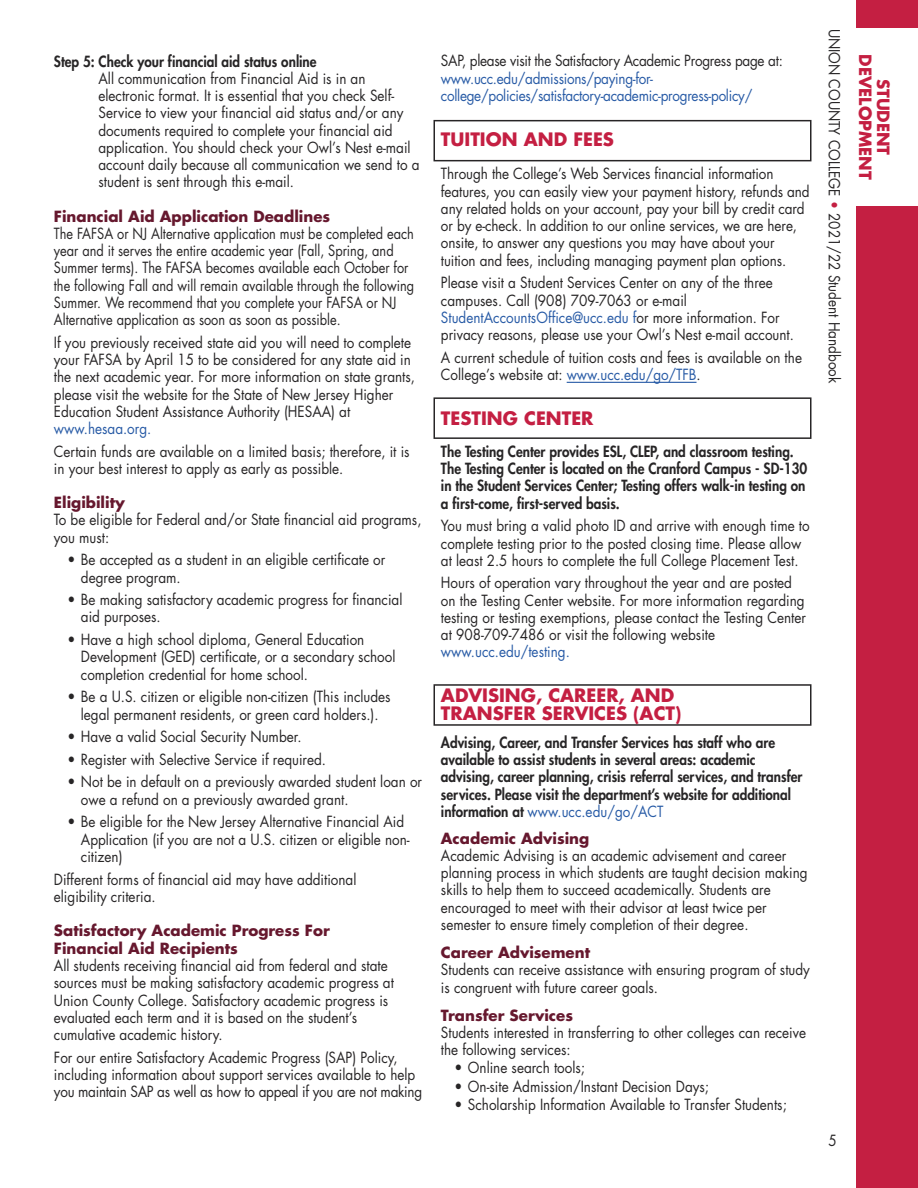
<style>
.page{position:relative;width:918px;height:1188px;background:#fff}
.page>*{position:absolute;margin:0;border:0;box-sizing:border-box;transform-origin:0 0}
.t1{font:700 18px/18px "Futura";color:#c41f42}
.t2{font:700 16.5px/18px "Futura";color:#c41f42;text-align:center}
.t3{font:15px/17.2px "Futura";color:#272526;scale:.9 1}
.t4{font:800 15px/17.2px "Futura";color:#272526;scale:.9 1}
.t5{font:15px/17.2px "Futura";color:#272526;scale:.85 1}
.t6{font:700 15px/18px "Futura";color:#66182e}
.t7{font:15px/17.2px "Futura";letter-spacing:-.02em;color:#285ba6;scale:.9 1}
.t8{font:15px "Futura";letter-spacing:-.02em;color:#272526;scale:.9 1}
.t9{font:15px "Futura";color:#285ba6;scale:.9 1}
.s1{color:#285ba6}
.s2{font-weight:400;color:#285ba6}
.s3{color:#c41f42}
</style>
<div class="page">
<div style="left:856px;top:0;width:62px;height:1188px;background:#c41f42"></div>
<div style="left:855px;top:28px;width:63px;height:178px;background:#fff"></div>
<hr style="left:567px;top:382px;width:130px;height:1px;background:#285ba6">
<div style="left:434px;top:397px;width:378px;height:42px;border:2px solid #272526"></div>
<div style="left:434px;top:684px;width:378px;height:42px;border:2px solid #272526"></div>
<div style="left:434px;top:120px;width:378px;height:41px;border:2px solid #272526"></div>
<p class="t4" style="left:54px;top:54px;width:293px">Step 5: Check your financial aid status online</p>
<p class="t3" style="left:99px;top:71px;width:358px">All communication from Financial Aid is in an electronic format. It is essential that you check Self-Service to view your financial aid status and/or any documents required to complete your financial aid application. You should check your Owl’s Nest e-mail account daily because all communication we send to a student is sent through this e-mail.</p>
<p class="t6" style="left:54px;top:208px;width:278px">Financial Aid Application Deadlines</p>
<p class="t5" style="left:54px;top:226px;width:425px">The FAFSA or NJ Alternative application must be completed each year and it serves the entire academic year (Fall, Spring, and Summer terms). The FAFSA becomes available each October for the following Fall and will remain available through the following Summer. We recommend that you complete your FAFSA or NJ Alternative application as soon as soon as possible.</p>
<p class="t3" style="left:54px;top:335px;width:403px">If you previously received state aid you will need to complete your FAFSA by April 15 to be considered for any state aid in the next academic year. For more information on state grants, please visit the website for the State of New Jersey Higher Education Student Assistance Authority (HESAA) at</p>
<p class="t9" style="left:54px;top:422px;width:110px">www.hesaa.org.</p>
<p class="t3" style="left:54px;top:444px;width:397px">Certain funds are available on a limited basis; therefore, it is in your best interest to apply as early as possible.</p>
<p class="t6" style="left:54px;top:495px;width:73px">Eligibility</p>
<p class="t3" style="left:54px;top:513px;width:410px">To be eligible for Federal and/or State financial aid programs, you must:</p>
<p class="t3" style="left:81px;top:552px;width:340px;text-indent:-14px">• Be accepted as a student in an eligible certificate or degree program.</p>
<p class="t3" style="left:81px;top:592px;width:359px;text-indent:-14px">• Be making satisfactory academic progress for financial aid purposes.</p>
<p class="t3" style="left:81px;top:632px;width:351px;text-indent:-14px">• Have a high school diploma, General Education<br>Development (GED) certificate, or a secondary school completion credential for home school.</p>
<p class="t3" style="left:67px;top:689px;width:361px;text-align:center">• Be a U.S. citizen or eligible non-citizen (This includes legal permanent residents, or green card holders.).</p>
<p class="t3" style="left:67px;top:729px;width:262px">• Have a valid Social Security Number.</p>
<p class="t3" style="left:67px;top:752px;width:289px">• Register with Selective Service if required.</p>
<p class="t3" style="left:81px;top:775px;width:381px;text-indent:-14px">• Not be in default on a previously awarded student loan or owe a refund on a previously awarded grant.</p>
<p class="t3" style="left:81px;top:814px;width:367px;text-indent:-14px">• Be eligible for the New Jersey Alternative Financial Aid<br>Application (if you are not a U.S. citizen or eligible non&shy;citizen)</p>
<p class="t3" style="left:54px;top:872px;width:338px">Different forms of financial aid may have additional eligibility criteria.</p>
<p class="t6" style="left:54px;top:923px;width:277px">Satisfactory Academic Progress For<br>Financial Aid Recipients</p>
<p class="t3" style="left:54px;top:958px;width:379px">All students receiving financial aid from federal and state sources must be making satisfactory academic progress at Union County College. Satisfactory academic progress is evaluated each term and it is based on the student’s cumulative academic history.</p>
<p class="t3" style="left:54px;top:1050px;width:411px">For our entire Satisfactory Academic Progress (SAP) Policy, including information about support services available to help you maintain SAP as well as how to appeal if you are not making</p>
<p class="t8" style="left:441px;top:54px;width:381px">SAP, please visit the Satisfactory Academic Progress page at:</p>
<p class="t7" style="left:441px;top:71px;width:348px">www.ucc.edu/admissions/paying-for&shy;college/policies/satisfactory-academic-progress-policy/</p>
<p class="t1" style="left:441px;top:132px;width:175px">TUITION AND FEES</p>
<p class="t3" style="left:441px;top:167px;width:411px">Through the College’s Web Services financial information features, you can easily view your payment history, refunds and any related holds on your account, pay your bill by credit card or by e-check. In addition to our online services, we are here, onsite, to answer any questions you may have about your tuition and fees, including managing payment plan options.</p>
<p class="t3" style="left:441px;top:275px;width:394px">Please visit a Student Services Center on any of the three campuses. Call (908) 709-7063 or e-mail <span class="s1">StudentAccountsOffice@ucc.edu f</span>or more information. For privacy reasons, please use your Owl’s Nest e-mail account.</p>
<p class="t3" style="left:441px;top:350px;width:403px">A current schedule of tuition costs and fees is available on the<br>College’s website at: <span class="s1">www.ucc.edu/go/TFB</span>.</p>
<p class="t1" style="left:441px;top:411px;width:154px">TESTING CENTER</p>
<p class="t4" style="left:441px;top:444px;width:409px">The Testing Center provides ESL, CLEP, and classroom testing.<br>The Testing Center is located on the Cranford Campus - SD-130 in the Student Services Center; Testing offers walk-in testing on a first-come, first-served basis.</p>
<p class="t3" style="left:441px;top:518px;width:411px">You must bring a valid photo ID and arrive with enough time to complete testing prior to the posted closing time. Please allow at least 2.5 hours to complete the full College Placement Test.</p>
<p class="t3" style="left:441px;top:576px;width:407px">Hours of operation vary throughout the year and are posted on the Testing Center website. For more information regarding testing or testing exemptions, please contact the Testing Center at 908-709-7486 or visit the following website</p>
<p class="t9" style="left:441px;top:645px;width:145px">www.ucc.edu/testing.</p>
<p class="t1" style="left:441px;top:688px;width:242px">ADVISING, CAREER, AND<br>TRANSFER SERVICES (ACT)</p>
<p class="t4" style="left:441px;top:735px;width:403px">Advising, Career, and Transfer Services has staff who are available to assist students in several areas: academic advising, career planning, crisis referral services, and transfer services. Please visit the department’s website for additional information at <span class="s2">www.ucc.edu/go/ACT</span></p>
<p class="t6" style="left:441px;top:830px;width:150px">Academic Advising</p>
<p class="t3" style="left:441px;top:848px;width:409px">Academic Advising is an academic advisement and career planning process in which students are taught decision making skills to help them to succeed academically. Students are encouraged to meet with their advisor at least twice per semester to ensure timely completion of their degree.</p>
<p class="t6" style="left:441px;top:945px;width:151px">Career Advisement</p>
<p class="t3" style="left:441px;top:962px;width:412px">Students can receive assistance with ensuring program of study is congruent with future career goals.</p>
<p class="t6" style="left:441px;top:1007px;width:134px">Transfer Services</p>
<p class="t3" style="left:441px;top:1025px;width:407px">Students interested in transferring to other colleges can receive the following services:</p>
<p class="t3" style="left:454px;top:1061px;width:147px">• Online search tools;</p>
<p class="t3" style="left:454px;top:1079px;width:284px">• On-site Admission/Instant Decision Days;</p>
<p class="t3" style="left:454px;top:1097px;width:371px">• Scholarship Information Available to Transfer Students;</p>
<p class="t3" style="left:842px;top:29px;width:396px;rotate:90deg">UNION COUNTY COLLEGE <span class="s3">•</span> 2021/22 Student Handbook</p>
<p class="t3" style="left:829px;top:1134px;width:11px">5</p>
<p class="t2" style="left:891px;top:54px;width:127px;rotate:90deg">STUDENT<br>DEVELOPMENT</p>
</div>
